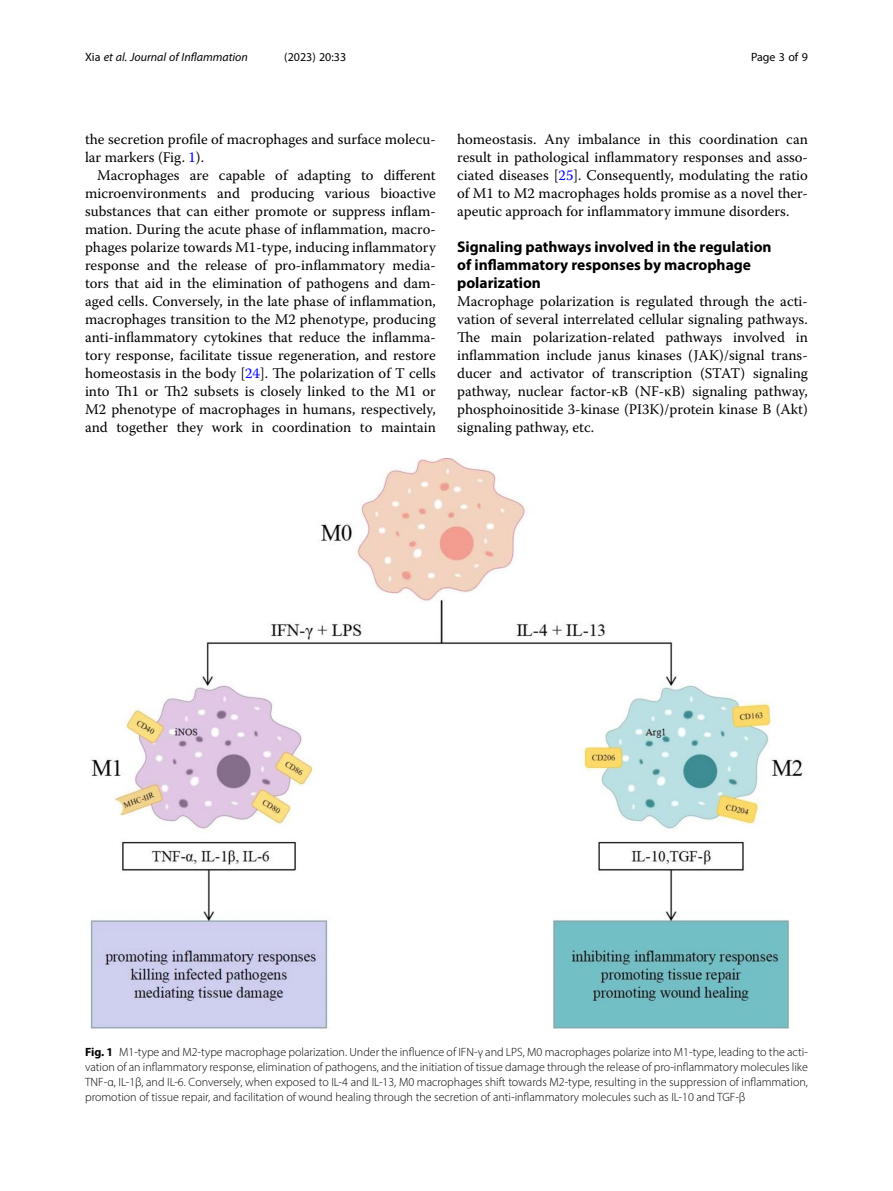
<style>
.page{position:relative;width:893px;height:1191px;background:#fff}
.page>*{position:absolute;margin:0;border:0;box-sizing:border-box;transform-origin:0 0}
.Head_1{font:700 15.45px/18px "Myriad Pro";color:#000}
.Body_Text_Indent{font:14.7px/18px "Warnock Pro";color:#000;text-align:justify}
.Body_Text{font:14.7px/18px "Warnock Pro";color:#000;text-align:justify}
.Figure_Caption{font:300 12px/15px "Myriad Pro";color:#000;text-align:justify}
.t1{font:italic 12px "Myriad Pro";color:#000}
.t2{font:12px "Myriad Pro";color:#000}
.s1{font-style:normal}
.s2{color:#00f}
.s3{font-weight:700}
</style>
<div class="page">
<img style="left:90px;top:458px;width:713px;height:571px">
<p class="t1" style="left:85px;top:50px;width:164px"><span class="s1">Xia</span> et al. Journal of Inflammation</p>
<p class="t2" style="left:284px;top:50px;width:63px">(2023) 20:33</p>
<p class="t2" style="left:751px;top:50px;width:58px">Page 3 of 9</p>
<p class="Body_Text_Indent" style="left:85px;top:130px;width:352px">the secretion profile of macrophages and surface molecu&shy;lar markers (Fig. <span class="s2">1</span>).</p>
<p class="Body_Text_Indent" style="left:85px;top:166px;width:352px;text-indent:12px">Macrophages are capable of adapting to different microenvironments and producing various bioactive substances that can either promote or suppress inflam&shy;mation. During the acute phase of inflammation, macro&shy;phages polarize towards M1-type, inducing inflammatory response and the release of pro-inflammatory media&shy;tors that aid in the elimination of pathogens and dam&shy;aged cells. Conversely, in the late phase of inflammation, macrophages transition to the M2 phenotype, producing anti-inflammatory cytokines that reduce the inflamma&shy;tory response, facilitate tissue regeneration, and restore homeostasis in the body [<span class="s2">24</span>]. The polarization of T cells into Th1 or Th2 subsets is closely linked to the M1 or M2 phenotype of macrophages in humans, respectively, and together they work in coordination to maintain</p>
<p class="Body_Text_Indent" style="left:457px;top:130px;width:352px">homeostasis. Any imbalance in this coordination can result in pathological inflammatory responses and asso&shy;ciated diseases [<span class="s2">25</span>]. Consequently, modulating the ratio of M1 to M2 macrophages holds promise as a novel ther&shy;apeutic approach for inflammatory immune disorders.</p>
<p class="Head_1" style="left:457px;top:237px;width:316px">Signaling pathways involved in the regulation of inflammatory responses by macrophage polarization</p>
<p class="Body_Text" style="left:457px;top:292px;width:352px">Macrophage polarization is regulated through the acti&shy;vation of several interrelated cellular signaling pathways.<br>The main polarization-related pathways involved in inflammation include janus kinases (JAK)/signal trans&shy;ducer and activator of transcription (STAT) signaling pathway, nuclear factor-κB (NF-κB) signaling pathway, phosphoinositide 3-kinase (PI3K)/protein kinase B (Akt) signaling pathway, etc.</p>
<p class="Figure_Caption" style="left:85px;top:1044px;width:724px"><span class="s3">Fig. 1</span> M1-type and M2-type macrophage polarization. Under the influence of IFN-γ and LPS, M0 macrophages polarize into M1-type, leading to the acti&shy;vation of an inflammatory response, elimination of pathogens, and the initiation of tissue damage through the release of pro-inflammatory molecules like TNF-α, IL-1β, and IL-6. Conversely, when exposed to IL-4 and IL-13, M0 macrophages shift towards M2-type, resulting in the suppression of inflammation, promotion of tissue repair, and facilitation of wound healing through the secretion of anti-inflammatory molecules such as IL-10 and TGF-β</p>
</div>
